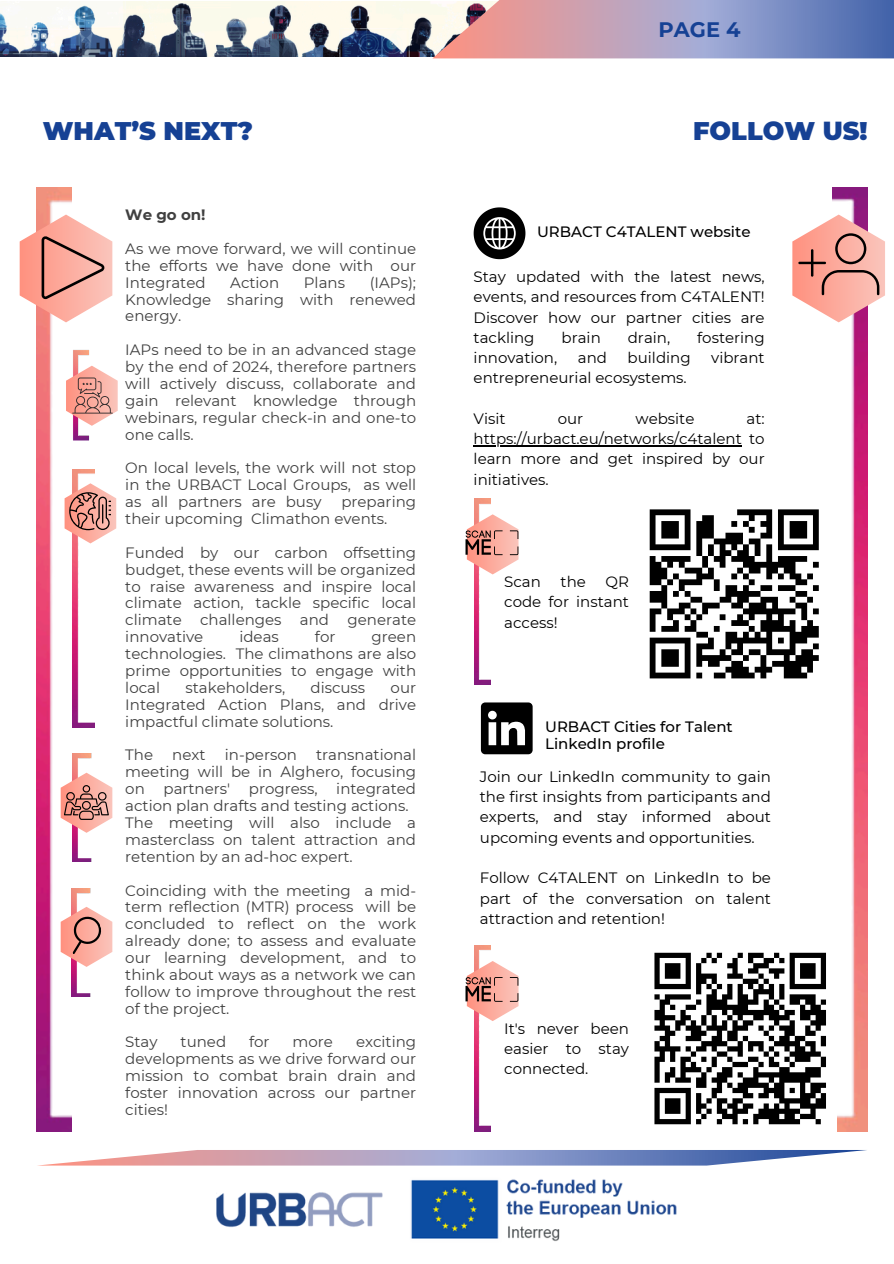
<style>
.page{position:relative;width:894px;height:1264px;background:#fff}
.page>*{position:absolute;margin:0;border:0;box-sizing:border-box;transform-origin:0 0}
.t1{font:900 25.5px "Montserrat";color:#164194}
.t2{font:700 21px "Montserrat";color:#164194}
.t3{font:15px/16.8px "Montserrat";color:#404040;text-align:justify}
.t4{font:15px/20.2px "Montserrat";color:#000;text-align:justify}
.t5{font:500 15px/16.8px "Montserrat";color:#000}
.t6{font:700 15px "Montserrat";color:#404040}
</style>
<div class="page">
<img style="left:216px;top:1179px;width:461px;height:62px">
<img style="left:0;top:2px;width:432px;height:55px">
<svg style="left:432px;top:0;width:461px;height:58px;background:#a89ab9"></svg>
<img style="left:36px;top:188px;width:35px;height:943px">
<img style="left:73px;top:350px;width:17px;height:90px">
<img style="left:73px;top:753px;width:19px;height:108px">
<img style="left:72px;top:888px;width:19px;height:108px">
<svg style="left:66px;top:366px;width:52px;height:60px"></svg>
<img style="left:73px;top:469px;width:21px;height:258px">
<svg style="left:65px;top:483px;width:51px;height:60px"></svg>
<img style="left:832px;top:188px;width:34px;height:943px">
<svg style="left:649px;top:509px;width:170px;height:170px"></svg>
<img style="left:474px;top:499px;width:16px;height:185px">
<svg style="left:465px;top:514px;width:53px;height:60px"></svg>
<img style="left:474px;top:945px;width:16px;height:186px">
<svg style="left:465px;top:961px;width:53px;height:60px"></svg>
<div style="left:644px;top:942px;width:192px;height:192px;background:#fff"></div>
<svg style="left:654px;top:952px;width:172px;height:173px"></svg>
<svg style="left:43px;top:1150px;width:824px;height:15px"></svg>
<svg style="left:481px;top:702px;width:51px;height:52px"></svg>
<svg style="left:473px;top:207px;width:52px;height:52px"></svg>
<svg style="left:20px;top:214px;width:92px;height:108px"></svg>
<svg style="left:792px;top:214px;width:92px;height:108px"></svg>
<svg style="left:61px;top:772px;width:51px;height:60px"></svg>
<svg style="left:61px;top:906px;width:51px;height:60px"></svg>
<hr style="left:473px;top:445px;width:268px;height:1px;background:#000">
<h3 class="t2" style="left:658px;top:16px;width:83px">PAGE 4</h3>
<p class="t1" style="left:43px;top:115px;width:211px">WHAT’S NEXT?</p>
<p class="t1" style="left:693px;top:115px;width:176px">FOLLOW US!</p>
<p class="t6" style="left:125px;top:206px;width:82px">We go on!</p>
<p class="t3" style="left:125px;top:240px;width:292px">As we move forward, we will continue the efforts we have done with our Integrated</p>
<p class="t3" style="left:125px;top:274px;width:292px;text-indent:244px">(IAPs); Knowledge sharing with renewed energy.</p>
<p class="t3" style="left:125px;top:341px;width:292px">IAPs need to be in an advanced stage by the end of 2024, therefore partners will actively discuss, collaborate and gain relevant knowledge through webinars, regular check-in and one-to one calls.</p>
<p class="t3" style="left:125px;top:459px;width:292px">On local levels, the work will not stop in the URBACT Local Groups, as well as all partners are busy</p>
<p class="t3" style="left:230px;top:274px;width:50px">Action</p>
<p class="t3" style="left:304px;top:274px;width:43px">Plans</p>
<p class="t3" style="left:125px;top:493px;width:292px;text-indent:216px">preparing their upcoming Climathon events.</p>
<p class="t3" style="left:125px;top:544px;width:292px">Funded by our carbon offsetting budget, these events will be organized to raise awareness and inspire local climate action, tackle specific local climate challenges and generate innovative</p>
<p class="t3" style="left:239px;top:628px;width:41px">ideas</p>
<p class="t3" style="left:315px;top:628px;width:22px">for</p>
<p class="t3" style="left:125px;top:628px;width:292px;text-indent:246px">green technologies. The climathons are also prime opportunities to engage with local</p>
<p class="t3" style="left:185px;top:679px;width:101px">stakeholders,</p>
<p class="t3" style="left:310px;top:679px;width:56px">discuss</p>
<p class="t3" style="left:125px;top:679px;width:292px;text-indent:265px">our Integrated Action Plans, and drive impactful climate solutions.</p>
<p class="t3" style="left:125px;top:746px;width:29px">The</p>
<p class="t3" style="left:172px;top:746px;width:35px">next</p>
<p class="t3" style="left:225px;top:746px;width:74px">in-person</p>
<p class="t3" style="left:125px;top:746px;width:292px;text-indent:191px">transnational meeting will be in Alghero, focusing on partners' progress, integrated action plan drafts and testing actions.</p>
<p class="t3" style="left:125px;top:814px;width:292px">The meeting will also include a masterclass on talent attraction and retention by an ad-hoc expert.</p>
<p class="t3" style="left:125px;top:881px;width:292px">Coinciding with the meeting a mid&shy;term reflection (MTR) process will be concluded to reflect on the work already done; to assess and evaluate our learning development, and to think about ways as a network we can follow to improve throughout the rest of the project.</p>
<p class="t3" style="left:125px;top:1033px;width:34px">Stay</p>
<p class="t3" style="left:180px;top:1033px;width:47px">tuned</p>
<p class="t3" style="left:249px;top:1033px;width:22px">for</p>
<p class="t3" style="left:292px;top:1033px;width:42px">more</p>
<p class="t3" style="left:125px;top:1033px;width:292px;text-indent:231px">exciting developments as we drive forward our mission to combat brain drain and foster innovation across our partner cities!</p>
<h3 class="t5" style="left:537px;top:223px;width:215px">URBACT C4TALENT website</h3>
<p class="t4" style="left:473px;top:266px;width:292px">Stay updated with the latest news, events, and resources from C4TALENT!<br>Discover how our partner cities are tackling</p>
<p class="t4" style="left:561px;top:327px;width:41px">brain</p>
<p class="t4" style="left:627px;top:327px;width:44px">drain,</p>
<p class="t4" style="left:697px;top:327px;width:69px">fostering</p>
<p class="t4" style="left:473px;top:347px;width:85px">innovation,</p>
<p class="t4" style="left:577px;top:347px;width:31px">and</p>
<p class="t4" style="left:627px;top:347px;width:64px">building</p>
<p class="t4" style="left:711px;top:347px;width:55px">vibrant</p>
<p class="t4" style="left:473px;top:368px;width:215px">entrepreneurial ecosystems.</p>
<p class="t4" style="left:473px;top:408px;width:33px">Visit</p>
<p class="t4" style="left:557px;top:408px;width:27px">our</p>
<p class="t4" style="left:635px;top:408px;width:60px">website</p>
<p class="t4" style="left:746px;top:408px;width:20px">at:</p>
<p class="t4" style="left:473px;top:428px;width:292px">https://urbact.eu/networks/c4talent to learn more and get inspired by our initiatives.</p>
<p class="t4" style="left:504px;top:571px;width:38px">Scan</p>
<p class="t4" style="left:560px;top:571px;width:27px">the</p>
<p class="t4" style="left:504px;top:571px;width:126px;text-indent:101px">QR code for instant access!</p>
<p class="t5" style="left:545px;top:718px;width:189px">URBACT Cities for Talent<br>LinkedIn profile</p>
<p class="t4" style="left:479px;top:766px;width:292px">Join our LinkedIn community to gain the first insights from participants and experts, and stay informed about upcoming events and opportunities.</p>
<p class="t4" style="left:479px;top:867px;width:292px">Follow C4TALENT on LinkedIn to be part of the conversation on talent attraction and retention!</p>
<p class="t4" style="left:504px;top:1018px;width:126px">It's never been easier to stay connected.</p>
</div>
